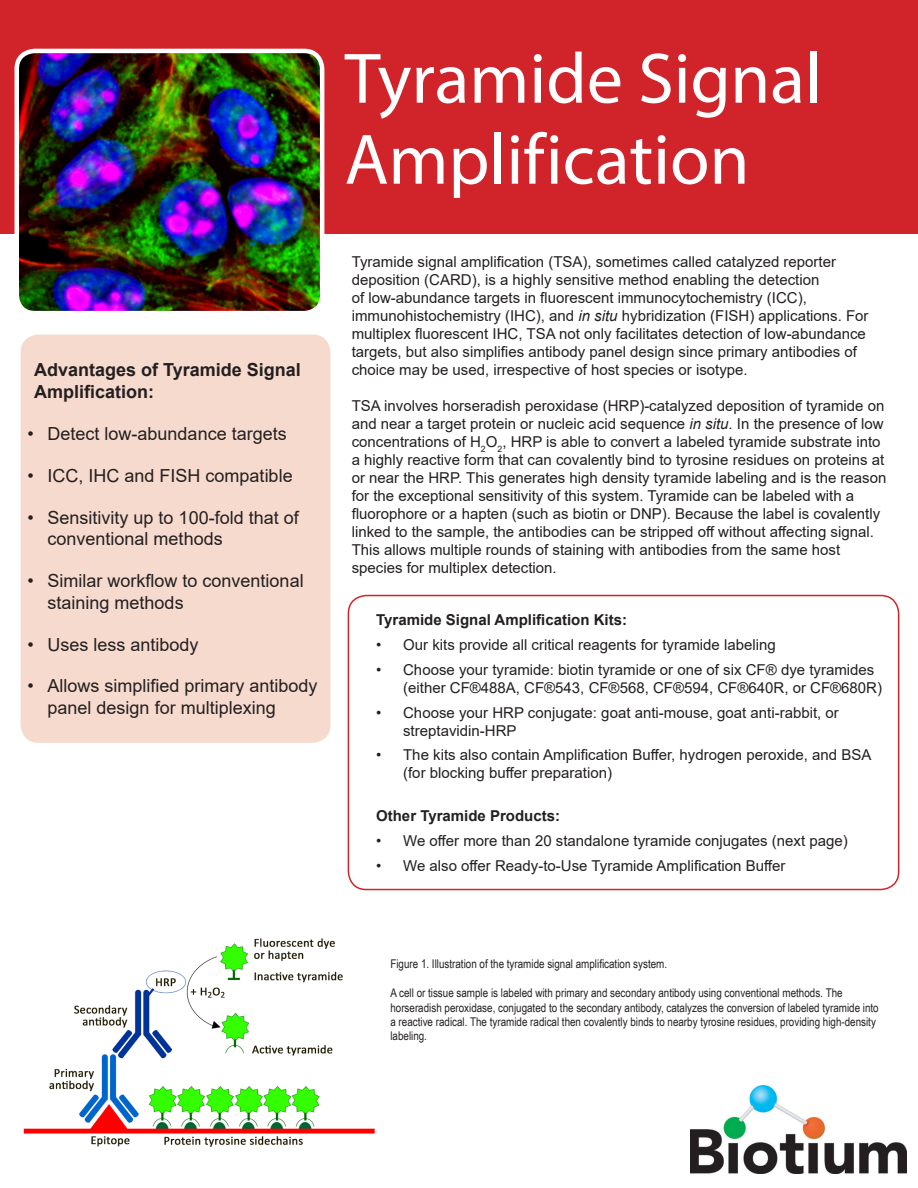
<style>
.page{position:relative;width:918px;height:1188px;background:#fff}
.page>*{position:absolute;margin:0;border:0;box-sizing:border-box;transform-origin:0 0}
.t1{font:72px "Myriad Pro";color:#fff}
.t2{font:18px/21.6px "Arial";color:#231f20}
.t3{font:700 18px/21.6px "Arial";color:#231f20}
.t4{font:15px/18px "Arial";color:#231f20}
.t5{font:700 15px "Arial";color:#231f20}
.t6{font:12px/14.4px "Arial Narrow";color:#231f20}
.s1{font-style:italic}
</style>
<div class="page">
<div style="left:0;top:0;width:918px;height:234px;background:#d1232a"></div>
<img style="left:690px;top:1085px;width:216px;height:89px">
<img style="left:17px;top:51px;width:305px;height:259px">
<div style="left:15px;top:49px;width:309px;height:266px;border:4px solid #fff;border-radius:18px"></div>
<img style="left:23px;top:938px;width:352px;height:209px">
<div style="left:21px;top:335px;width:310px;height:408px;background:#f7dace;border-radius:18px"></div>
<div style="left:348px;top:595px;width:551px;height:295px;border:2px solid #d1232a;border-radius:18px"></div>
<p class="t3" style="left:34px;top:360px;width:268px">Advantages of Tyramide Signal<br>Amplification:</p>
<p class="t2" style="left:27px;top:423px;width:261px">• Detect low-abundance targets</p>
<p class="t2" style="left:27px;top:465px;width:267px">• ICC, IHC and FISH compatible</p>
<p class="t2" style="left:48px;top:506px;width:253px;text-indent:-20px">• Sensitivity up to 100-fold that of conventional methods</p>
<p class="t2" style="left:48px;top:570px;width:258px;text-indent:-20px">• Similar workflow to conventional staining methods</p>
<p class="t2" style="left:27px;top:633px;width:173px">• Uses less antibody</p>
<p class="t2" style="left:48px;top:675px;width:272px;text-indent:-20px">• Allows simplified primary antibody panel design for multiplexing</p>
<p class="t1" style="left:345px;top:34px;width:479px">Tyramide Signal</p>
<p class="t1" style="left:345px;top:115px;width:406px">Amplification</p>
<p class="t4" style="left:352px;top:253px;width:518px">Tyramide signal amplification (TSA), sometimes called catalyzed reporter deposition (CARD), is a highly sensitive method enabling the detection<br>of low-abundance targets in fluorescent immunocytochemistry (ICC), immunohistochemistry (IHC), and <span class="s1">in situ</span> hybridization (FISH) applications. For multiplex fluorescent IHC, TSA not only facilitates detection of low-abundance targets, but also simplifies antibody panel design since primary antibodies of choice may be used, irrespective of host species or isotype.</p>
<p class="t4" style="left:352px;top:397px;width:536px">TSA involves horseradish peroxidase (HRP)-catalyzed deposition of tyramide on and near a target protein or nucleic acid sequence <span class="s1">in situ</span>. In the presence of low concentrations of H<sub>2</sub>O<sub>2</sub>, HRP is able to convert a labeled tyramide substrate into a highly reactive form that can covalently bind to tyrosine residues on proteins at or near the HRP. This generates high density tyramide labeling and is the reason for the exceptional sensitivity of this system. Tyramide can be labeled with a fluorophore or a hapten (such as biotin or DNP). Because the label is covalently linked to the sample, the antibodies can be stripped off without affecting signal.<br>This allows multiple rounds of staining with antibodies from the same host species for multiplex detection.</p>
<p class="t5" style="left:376px;top:610px;width:252px">Tyramide Signal Amplification Kits:</p>
<p class="t4" style="left:376px;top:636px;width:401px">• Our kits provide all critical reagents for tyramide labeling</p>
<p class="t4" style="left:403px;top:661px;width:480px;text-indent:-27px">• Choose your tyramide: biotin tyramide or one of six CF® dye tyramides (either CF®488A, CF®543, CF®568, CF®594, CF®640R, or CF®680R)</p>
<p class="t4" style="left:403px;top:703px;width:437px;text-indent:-27px">• Choose your HRP conjugate: goat anti-mouse, goat anti-rabbit, or streptavidin-HRP</p>
<p class="t4" style="left:403px;top:746px;width:470px;text-indent:-27px">• The kits also contain Amplification Buffer, hydrogen peroxide, and BSA (for blocking buffer preparation)</p>
<p class="t5" style="left:376px;top:805px;width:185px">Other Tyramide Products:</p>
<p class="t4" style="left:376px;top:832px;width:473px">• We offer more than 20 standalone tyramide conjugates (next page)</p>
<p class="t4" style="left:376px;top:856px;width:411px">• We also offer Ready-to-Use Tyramide Amplification Buffer</p>
<p class="t6" style="left:390px;top:957px;width:278px">Figure 1. Illustration of the tyramide signal amplification system.</p>
<p class="t6" style="left:390px;top:985px;width:490px">A cell or tissue sample is labeled with primary and secondary antibody using conventional methods. The horseradish peroxidase, conjugated to the secondary antibody, catalyzes the conversion of labeled tyramide into a reactive radical. The tyramide radical then covalently binds to nearby tyrosine residues, providing high-density labeling.</p>
</div>
